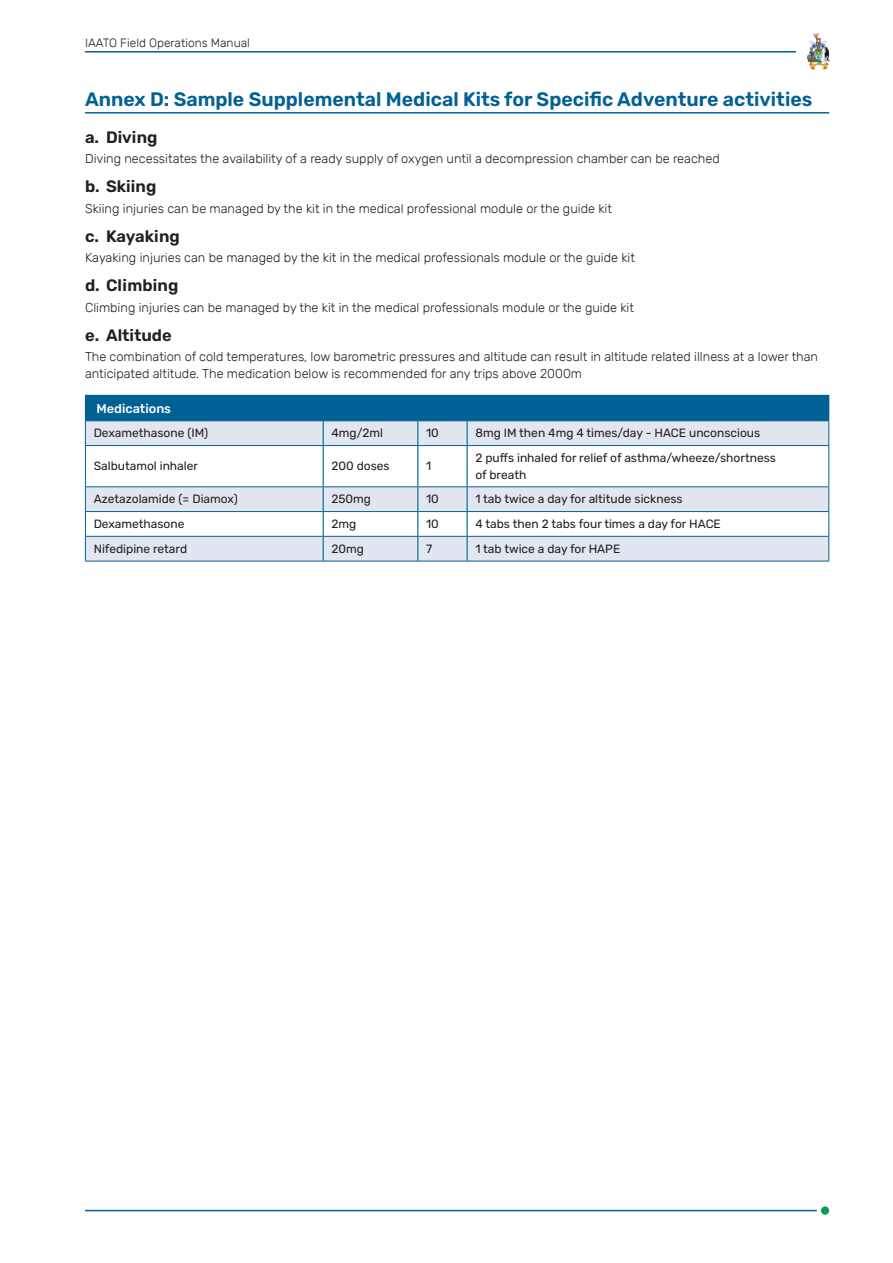
<style>
.page{position:relative;width:893px;height:1263px;background:#fff}
.page>*{position:absolute;margin:0;border:0;box-sizing:border-box;transform-origin:0 0}
.t1{font:600 19.5px "Rubik";color:#016194}
.t2{font:600 16.5px "Rubik";color:#231f20}
.t3{font:300 12.75px/16.5px "Rubik";color:#231f20}
.t4{font:500 12.75px "Rubik";color:#fff}
.t5{font:12px/16.5px "Rubik";color:#231f20}
.t6{font:300 12px "Rubik";color:#231f20}
</style>
<div class="page">
<hr style="left:85px;top:1210px;width:732px;height:1px;background:#016194">
<hr style="left:85px;top:51px;width:711px;height:2px;background:#016194">
<img style="left:807px;top:34px;width:22px;height:36px">
<div style="left:821px;top:1206px;width:8px;height:9px;background:#099d52;border-radius:50%"></div>
<hr style="left:85px;top:112px;width:744px;height:2px;background:#016194">
<div style="left:85px;top:395px;width:744px;height:26px;background:#016194"></div>
<div style="left:86px;top:421px;width:742px;height:140px;background:#e1e6f0"></div>
<svg style="left:86px;top:446px;width:742px;height:90px"></svg>
<svg style="left:85px;top:421px;width:1px;height:24px"></svg>
<svg style="left:828px;top:421px;width:1px;height:24px"></svg>
<hr style="left:85px;top:445px;width:238px;height:1px;background:#016194">
<hr style="left:85px;top:446px;width:1px;height:40px;background:#016194">
<hr style="left:323px;top:445px;width:95px;height:1px;background:#016194">
<hr style="left:418px;top:445px;width:49px;height:1px;background:#016194">
<hr style="left:467px;top:445px;width:362px;height:1px;background:#016194">
<hr style="left:828px;top:446px;width:1px;height:40px;background:#016194">
<hr style="left:85px;top:486px;width:238px;height:1px;background:#016194">
<hr style="left:323px;top:486px;width:95px;height:1px;background:#016194">
<hr style="left:418px;top:486px;width:49px;height:1px;background:#016194">
<hr style="left:467px;top:486px;width:362px;height:1px;background:#016194">
<hr style="left:85px;top:511px;width:238px;height:1px;background:#016194">
<hr style="left:323px;top:511px;width:95px;height:1px;background:#016194">
<hr style="left:418px;top:511px;width:49px;height:1px;background:#016194">
<hr style="left:467px;top:511px;width:362px;height:1px;background:#016194">
<hr style="left:85px;top:536px;width:238px;height:1px;background:#016194">
<svg style="left:85px;top:487px;width:1px;height:74px"></svg>
<hr style="left:323px;top:536px;width:95px;height:1px;background:#016194">
<hr style="left:418px;top:536px;width:49px;height:1px;background:#016194">
<hr style="left:467px;top:536px;width:362px;height:1px;background:#016194">
<svg style="left:828px;top:487px;width:1px;height:74px"></svg>
<hr style="left:85px;top:561px;width:238px;height:1px;background:#016194">
<hr style="left:323px;top:561px;width:95px;height:1px;background:#016194">
<hr style="left:418px;top:561px;width:49px;height:1px;background:#016194">
<hr style="left:467px;top:561px;width:362px;height:1px;background:#016194">
<svg style="left:323px;top:421px;width:1px;height:24px"></svg>
<svg style="left:417px;top:421px;width:1px;height:24px"></svg>
<svg style="left:467px;top:421px;width:1px;height:24px"></svg>
<hr style="left:323px;top:446px;width:1px;height:40px;background:#016194">
<hr style="left:417px;top:446px;width:1px;height:40px;background:#016194">
<hr style="left:467px;top:446px;width:1px;height:40px;background:#016194">
<svg style="left:323px;top:487px;width:1px;height:74px"></svg>
<svg style="left:417px;top:487px;width:1px;height:74px"></svg>
<svg style="left:467px;top:487px;width:1px;height:74px"></svg>
<p class="t6" style="left:85px;top:37px;width:166px">IAATO Field Operations Manual</p>
<h1 class="t1" style="left:85px;top:88px;width:729px">Annex D: Sample Supplemental Medical Kits for Specific Adventure activities</h1>
<p class="t2" style="left:85px;top:128px;width:74px">a. Diving</p>
<p class="t3" style="left:85px;top:151px;width:636px">Diving necessitates the availability of a ready supply of oxygen until a decompression chamber can be reached</p>
<p class="t2" style="left:85px;top:177px;width:73px">b. Skiing</p>
<p class="t3" style="left:85px;top:201px;width:528px">Skiing injuries can be managed by the kit in the medical professional module or the guide kit</p>
<p class="t2" style="left:85px;top:227px;width:96px">c. Kayaking</p>
<p class="t3" style="left:85px;top:250px;width:551px">Kayaking injuries can be managed by the kit in the medical professionals module or the guide kit</p>
<p class="t2" style="left:85px;top:276px;width:95px">d. Climbing</p>
<p class="t3" style="left:85px;top:300px;width:550px">Climbing injuries can be managed by the kit in the medical professionals module or the guide kit</p>
<p class="t2" style="left:85px;top:326px;width:88px">e. Altitude</p>
<p class="t3" style="left:85px;top:349px;width:735px">The combination of cold temperatures, low barometric pressures and altitude can result in altitude related illness at a lower than anticipated altitude. The medication below is recommended for any trips above 2000m</p>
<p class="t4" style="left:97px;top:401px;width:76px">Medications</p>
<p class="t5" style="left:94px;top:425px;width:116px">Dexamethasone (IM)</p>
<p class="t5" style="left:331px;top:425px;width:53px">4mg/2ml</p>
<p class="t5" style="left:426px;top:425px;width:14px">10</p>
<p class="t5" style="left:475px;top:425px;width:286px">8mg IM then 4mg 4 times/day - HACE unconscious</p>
<p class="t5" style="left:94px;top:458px;width:106px">Salbutamol inhaler</p>
<p class="t5" style="left:331px;top:458px;width:60px">200 doses</p>
<p class="t5" style="left:426px;top:458px;width:7px">1</p>
<p class="t5" style="left:475px;top:450px;width:302px">2 puffs inhaled for relief of asthma/wheeze/shortness of breath</p>
<p class="t5" style="left:94px;top:491px;width:146px">Azetazolamide (= Diamox)</p>
<p class="t5" style="left:331px;top:491px;width:41px">250mg</p>
<p class="t5" style="left:426px;top:491px;width:14px">10</p>
<p class="t5" style="left:475px;top:491px;width:209px">1 tab twice a day for altitude sickness</p>
<p class="t5" style="left:94px;top:516px;width:92px">Dexamethasone</p>
<p class="t5" style="left:331px;top:516px;width:26px">2mg</p>
<p class="t5" style="left:426px;top:516px;width:14px">10</p>
<p class="t5" style="left:475px;top:516px;width:247px">4 tabs then 2 tabs four times a day for HACE</p>
<p class="t5" style="left:94px;top:541px;width:95px">Nifedipine retard</p>
<p class="t5" style="left:331px;top:541px;width:34px">20mg</p>
<p class="t5" style="left:426px;top:541px;width:8px">7</p>
<p class="t5" style="left:475px;top:541px;width:146px">1 tab twice a day for HAPE</p>
</div>
